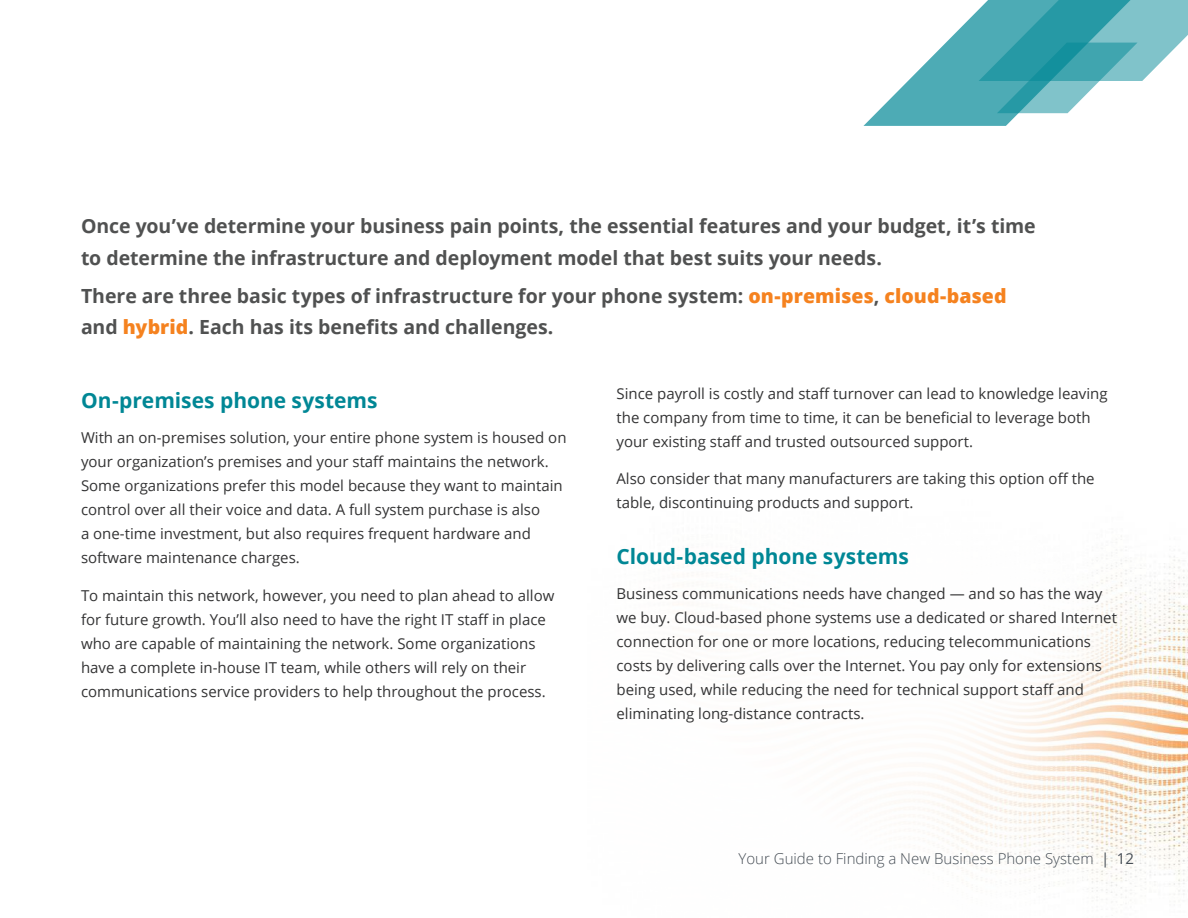
<style>
.page{position:relative;width:1188px;height:918px;background:#fff}
.page>*{position:absolute;margin:0;border:0;box-sizing:border-box;transform-origin:0 0}
.t1{font:700 21px "Open Sans";color:#008795}
.t2{font:700 19.5px/31.5px "Open Sans";letter-spacing:-.005em;color:#505151}
.t3{font:15px/24px "Open Sans";color:#333334}
.t4{font:300 15px "Open Sans";color:#454d55}
.s1{font-weight:800;color:#f5821f}
.s2{font-weight:400}
</style>
<div class="page">
<svg style="left:922px;top:536px;width:266px;height:367px"></svg>
<div style="left:894px;top:509px;width:227px;height:226px;background:#fff;border-radius:50%"></div>
<svg style="left:863px;top:0;width:325px;height:126px"></svg>
<h2 class="t2" style="left:81px;top:212px;width:956px">Once you’ve determine your business pain points, the essential features and your budget, it’s time to determine the infrastructure and deployment model that best suits your needs.</h2>
<h2 class="t2" style="left:81px;top:280px;width:927px">There are three basic types of infrastructure for your phone system: <span class="s1">on-premises</span>, <span class="s1">cloud-based </span>and <span class="s1">hybrid</span>. Each has its bene昀椀ts and challenges.</h2>
<h1 class="t1" style="left:81px;top:392px;width:298px">On-premises phone systems</h1>
<p class="t3" style="left:81px;top:425px;width:487px">With an on-premises solution, your entire phone system is housed on your organization’s premises and your sta昀昀 maintains the network.<br>Some organizations prefer this model because they want to maintain control over all their voice and data. A full system purchase is also<br>a one-time investment, but also requires frequent hardware and software maintenance charges.</p>
<p class="t3" style="left:81px;top:583px;width:475px">To maintain this network, however, you need to plan ahead to allow for future growth. You’ll also need to have the right IT sta昀昀 in place who are capable of maintaining the network. Some organizations have a complete in-house IT team, while others will rely on their communications service providers to help throughout the process.</p>
<p class="t3" style="left:616px;top:381px;width:493px">Since payroll is costly and sta昀昀 turnover can lead to knowledge leaving the company from time to time, it can be bene昀椀cial to leverage both your existing sta昀昀 and trusted outsourced support.</p>
<p class="t3" style="left:616px;top:467px;width:480px">Also consider that many manufacturers are taking this option o昀昀 the table, discontinuing products and support.</p>
<h1 class="t1" style="left:616px;top:548px;width:294px">Cloud-based phone systems</h1>
<p class="t3" style="left:616px;top:581px;width:502px">Business communications needs have changed — and so has the way we buy. Cloud-based phone systems use a dedicated or shared Internet connection for one or more locations, reducing telecommunications costs by delivering calls over the Internet. You pay only for extensions being used, while reducing the need for technical support sta昀昀 and eliminating long-distance contracts.</p>
<p class="t4" style="left:739px;top:853px;width:397px">Your Guide to Finding a New Business Phone System <span class="s2">| 12</span></p>
</div>
